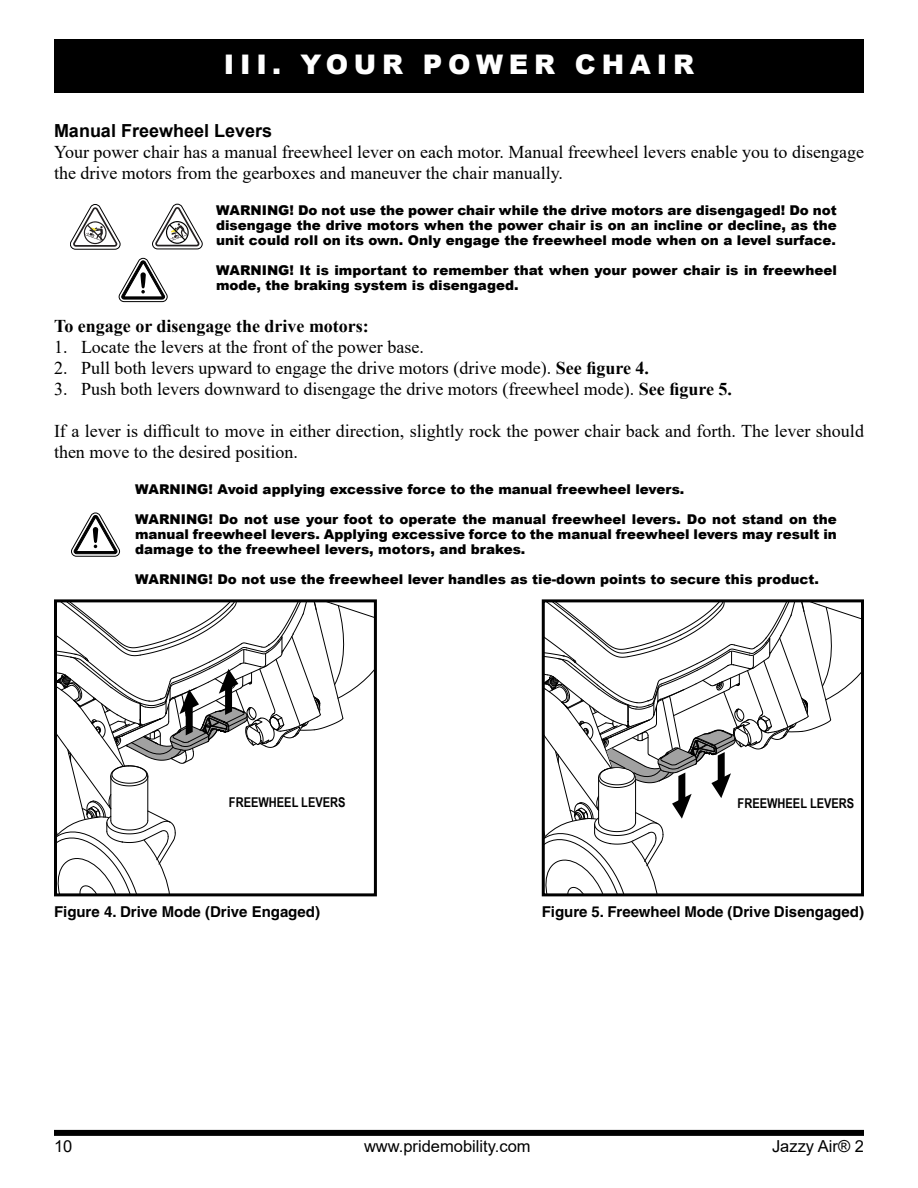
<style>
.page{position:relative;width:918px;height:1188px;background:#fff}
.page>*{position:absolute;margin:0;border:0;box-sizing:border-box;transform-origin:0 0}
.Page_headers{font:900 27px "Arial";letter-spacing:.215em;color:#fff}
.Body_text{font:18px/21px "Times New Roman";color:#000}
.Body_text-2{font:700 18px "Times New Roman";color:#000}
.Subheading{font:700 18px "Arial";color:#000}
.t1{font:16.5px "Arial";color:#000}
.Figure_captions{font:700 15px "Helvetica";color:#000}
.WARNINGS{font:900 13.5px/15px "Arial";color:#000;text-align:justify}
.Callouts{font:700 13.5px "Arial Narrow";color:#000}
.s1{font-weight:700}
</style>
<div class="page">
<div style="left:54px;top:39px;width:810px;height:54px;background:#000"></div>
<div style="left:54px;top:1130px;width:810px;height:6px;background:#000"></div>
<svg style="left:58px;top:603px;width:315px;height:289px"></svg>
<div style="left:54px;top:599px;width:323px;height:297px;border:3px solid #000"></div>
<svg style="left:546px;top:603px;width:314px;height:289px"></svg>
<div style="left:542px;top:599px;width:322px;height:297px;border:3px solid #000"></div>
<svg style="left:70px;top:204px;width:50px;height:46px"></svg>
<svg style="left:152px;top:204px;width:51px;height:45px"></svg>
<svg style="left:118px;top:258px;width:50px;height:44px"></svg>
<svg style="left:71px;top:513px;width:49px;height:44px"></svg>
<p class="Page_headers" style="left:224px;top:45px;width:472px">III. YOUR POWER CHAIR</p>
<p class="Subheading" style="left:54px;top:118px;width:220px">Manual Freewheel Levers</p>
<p class="Body_text" style="left:54px;top:141px;width:812px">Your power chair has a manual freewheel lever on each motor. Manual freewheel levers enable you to disengage the drive motors from the gearboxes and maneuver the chair manually.</p>
<p class="WARNINGS" style="left:216px;top:203px;width:622px">WARNING! Do not use the power chair while the drive motors are disengaged! Do not disengage the drive motors when the power chair is on an incline or decline, as the unit could roll on its own. Only engage the freewheel mode when on a level surface.</p>
<p class="WARNINGS" style="left:216px;top:263px;width:622px">WARNING! It is important to remember that when your power chair is in freewheel mode, the braking system is disengaged.</p>
<p class="Body_text-2" style="left:54px;top:313px;width:316px">To engage or disengage the drive motors:</p>
<p class="Body_text" style="left:54px;top:336px;width:371px">1. Locate the levers at the front of the power base.</p>
<p class="Body_text" style="left:54px;top:357px;width:597px">2. Pull both levers upward to engage the drive motors (drive mode). <span class="s1">See figure 4.</span></p>
<p class="Body_text" style="left:54px;top:378px;width:680px">3. Push both levers downward to disengage the drive motors (freewheel mode). <span class="s1">See figure 5.</span></p>
<p class="Body_text" style="left:54px;top:420px;width:811px">If a lever is difficult to move in either direction, slightly rock the power chair back and forth. The lever should then move to the desired position.</p>
<p class="WARNINGS" style="left:135px;top:482px;width:551px">WARNING! Avoid applying excessive force to the manual freewheel levers.</p>
<p class="WARNINGS" style="left:135px;top:512px;width:703px">WARNING! Do not use your foot to operate the manual freewheel levers. Do not stand on the manual freewheel levers. Applying excessive force to the manual freewheel levers may result in damage to the freewheel levers, motors, and brakes.</p>
<p class="WARNINGS" style="left:135px;top:572px;width:685px">WARNING! Do not use the freewheel lever handles as tie-down points to secure this product.</p>
<p class="Callouts" style="left:229px;top:792px;width:118px">FREEWHEEL LEVERS</p>
<p class="Callouts" style="left:738px;top:793px;width:118px">FREEWHEEL LEVERS</p>
<p class="Figure_captions" style="left:54px;top:902px;width:268px">Figure 4. Drive Mode (Drive Engaged)</p>
<p class="Figure_captions" style="left:542px;top:903px;width:324px">Figure 5. Freewheel Mode (Drive Disengaged)</p>
<p class="t1" style="left:54px;top:1134px;width:20px">10</p>
<p class="t1" style="left:364px;top:1134px;width:168px">www.pridemobility.com</p>
<p class="t1" style="left:772px;top:1134px;width:93px">Jazzy Air® 2</p>
</div>
